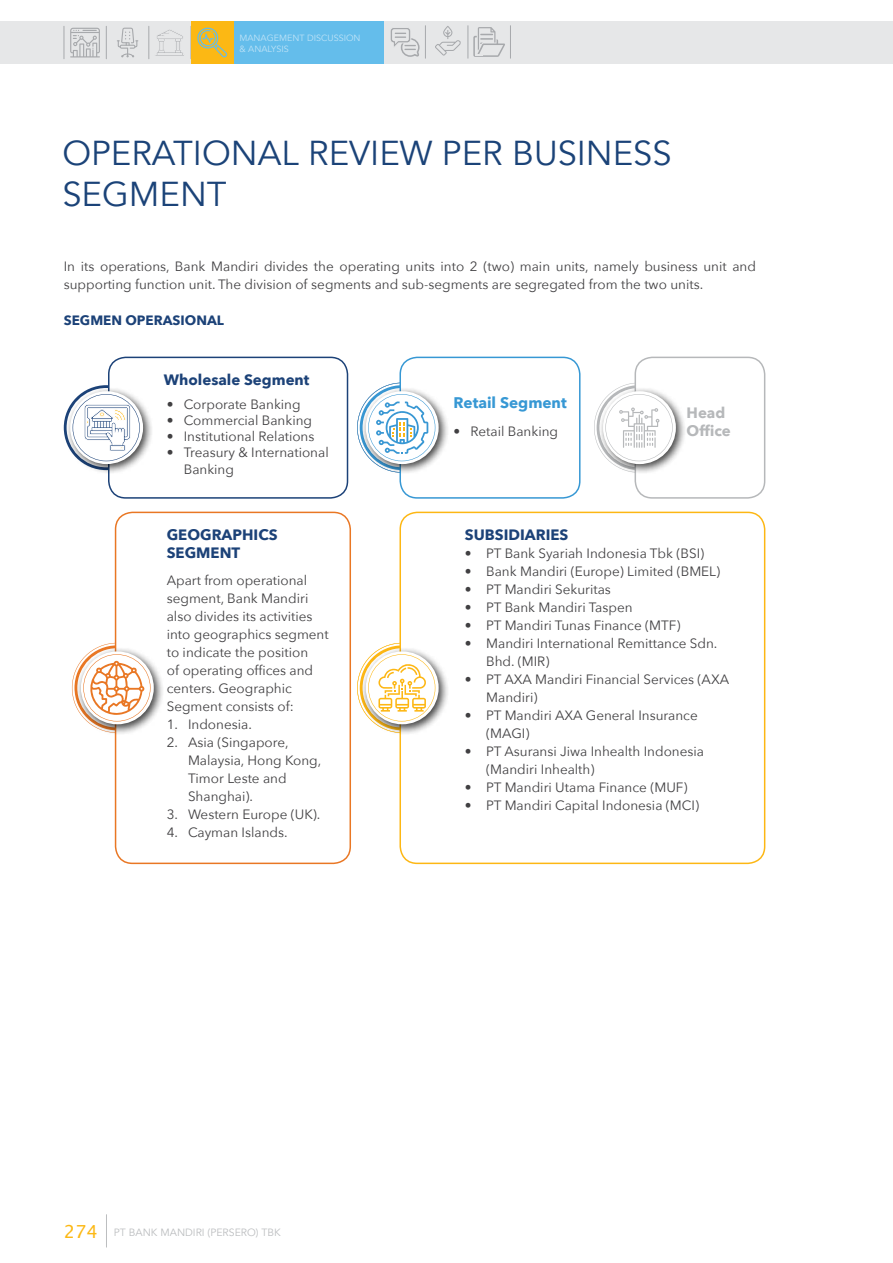
<style>
.page{position:relative;width:893px;height:1263px;background:#fff}
.page>*{position:absolute;margin:0;border:0;box-sizing:border-box;transform-origin:0 0}
.t1{font:34.5px/41.4px "Avenir";color:#1b4378}
.t2{font:700 15.3px "Avenir Next";color:#3798d4}
.t3{font:700 15px/18px "Avenir Next";color:#1c4278}
.t4{font:700 15px/18px "Avenir Next";color:#b6b8ba}
.t5{font:13.5px/18px "Avenir Next";color:#414042}
.t6{font:700 13.5px "Avenir Next";color:#1c4278}
.t7{font:10.5px "Avenir";color:#bcbec0}
.t8{font:9px/10.5px "Avenir";color:#bfe3f7}
.s1{font-family:"Lucida Grande";font-size:18px;color:#fcb814}
</style>
<div class="page">
<div style="left:0;top:21px;width:893px;height:43px;background:#e6e7e8"></div>
<hr style="left:106px;top:26px;width:1px;height:33px;background:#a7a9ac">
<hr style="left:64px;top:26px;width:1px;height:33px;background:#a7a9ac">
<hr style="left:149px;top:26px;width:1px;height:33px;background:#a7a9ac">
<svg style="left:117px;top:28px;width:21px;height:29px"></svg>
<svg style="left:70px;top:28px;width:30px;height:29px"></svg>
<svg style="left:155px;top:29px;width:29px;height:27px"></svg>
<hr style="left:425px;top:26px;width:1px;height:32px;background:#a7a9ac">
<hr style="left:468px;top:26px;width:1px;height:32px;background:#a7a9ac">
<hr style="left:510px;top:26px;width:1px;height:32px;background:#a7a9ac">
<svg style="left:473px;top:27px;width:32px;height:30px"></svg>
<svg style="left:435px;top:26px;width:26px;height:30px"></svg>
<div style="left:191px;top:21px;width:192px;height:43px;background:#64bdeb"></div>
<div style="left:191px;top:21px;width:43px;height:43px;background:#fcb814"></div>
<svg style="left:390px;top:28px;width:30px;height:29px"></svg>
<hr style="left:106px;top:1215px;width:1px;height:32px;background:#bcbec0">
<svg style="left:197px;top:27px;width:30px;height:31px"></svg>
<div style="left:108px;top:357px;width:240px;height:142px;border:2px solid #1c4278;border-radius:17px"></div>
<div style="left:115px;top:512px;width:236px;height:352px;border:2px solid #e97724;border-radius:17px"></div>
<div style="left:399px;top:357px;width:181px;height:142px;border:2px solid #3798d4;border-radius:17px"></div>
<div style="left:399px;top:512px;width:366px;height:352px;border:2px solid #fdb714;border-radius:17px"></div>
<div style="left:634px;top:357px;width:131px;height:142px;border:2px solid #b6b8ba;border-radius:17px"></div>
<div style="left:65px;top:386px;width:89px;height:89px;background:#000;opacity:.75"></div>
<div style="left:361px;top:386px;width:89px;height:89px;background:#fff"></div>
<div style="left:361px;top:646px;width:89px;height:89px;background:#000;opacity:.75"></div>
<div style="left:598px;top:386px;width:89px;height:89px;background:#fff"></div>
<div style="left:76px;top:646px;width:89px;height:89px;background:#000;opacity:.75"></div>
<svg style="left:594px;top:383px;width:90px;height:90px"></svg>
<svg style="left:64px;top:385px;width:85px;height:85px"></svg>
<svg style="left:357px;top:383px;width:90px;height:90px"></svg>
<svg style="left:72px;top:643px;width:90px;height:90px"></svg>
<svg style="left:357px;top:643px;width:90px;height:90px"></svg>
<p class="t8" style="left:239px;top:33px;width:123px">MANAGEMENT DISCUSSION &amp; ANALYSIS</p>
<h1 class="t1" style="left:62px;top:133px;width:611px">OPERATIONAL REVIEW PER BUSINESS<br>SEGMENT</h1>
<p class="t5" style="left:64px;top:256px;width:694px">In its operations, Bank Mandiri divides the operating units into 2 (two) main units, namely business unit and supporting function unit. The division of segments and sub-segments are segregated from the two units.</p>
<p class="t6" style="left:64px;top:308px;width:162px">SEGMEN OPERASIONAL</p>
<p class="t3" style="left:164px;top:371px;width:147px">Wholesale Segment</p>
<p class="t5" style="left:167px;top:394px;width:135px">• Corporate Banking</p>
<p class="t5" style="left:167px;top:411px;width:147px">• Commercial Banking</p>
<p class="t5" style="left:167px;top:427px;width:149px">• Institutional Relations</p>
<p class="t5" style="left:184px;top:444px;width:146px;line-height:16.2px;text-indent:-17px">• Treasury &amp; International<br>Banking</p>
<p class="t3" style="left:167px;top:526px;width:112px">GEOGRAPHICS<br>SEGMENT</p>
<p class="t5" style="left:167px;top:571px;width:164px">Apart from operational segment, Bank Mandiri also divides its activities into geographics segment to indicate the position<br>of operating offices and centers. Geographic<br>Segment consists of:</p>
<p class="t5" style="left:167px;top:715px;width:87px">1. Indonesia.</p>
<p class="t5" style="left:188px;top:733px;width:135px;text-indent:-21px">2. Asia (Singapore,<br>Malaysia, Hong Kong,<br>Timor Leste and<br>Shanghai).</p>
<p class="t5" style="left:167px;top:805px;width:155px">3. Western Europe (UK).</p>
<p class="t5" style="left:167px;top:823px;width:122px">4. Cayman Islands.</p>
<p class="t2" style="left:453px;top:389px;width:115px">Retail Segment</p>
<p class="t5" style="left:453px;top:422px;width:106px">• Retail Banking</p>
<p class="t4" style="left:687px;top:404px;width:46px">Head<br>Office</p>
<p class="t3" style="left:465px;top:526px;width:105px">SUBSIDIARIES</p>
<p class="t5" style="left:465px;top:544px;width:241px">• PT Bank Syariah Indonesia Tbk (BSI)</p>
<p class="t5" style="left:465px;top:562px;width:257px">• Bank Mandiri (Europe) Limited (BMEL)</p>
<p class="t5" style="left:465px;top:580px;width:147px">• PT Mandiri Sekuritas</p>
<p class="t5" style="left:465px;top:598px;width:169px">• PT Bank Mandiri Taspen</p>
<p class="t5" style="left:465px;top:616px;width:217px">• PT Mandiri Tunas Finance (MTF)</p>
<p class="t5" style="left:486px;top:634px;width:233px;text-indent:-21px">• Mandiri International Remittance Sdn.<br>Bhd. (MIR)</p>
<p class="t5" style="left:486px;top:670px;width:245px;text-indent:-21px">• PT AXA Mandiri Financial Services (AXA<br>Mandiri)</p>
<p class="t5" style="left:486px;top:706px;width:213px;text-indent:-21px">• PT Mandiri AXA General Insurance (MAGI)</p>
<p class="t5" style="left:486px;top:742px;width:219px;text-indent:-21px">• PT Asuransi Jiwa Inhealth Indonesia (Mandiri Inhealth)</p>
<p class="t5" style="left:465px;top:778px;width:224px">• PT Mandiri Utama Finance (MUF)</p>
<p class="t5" style="left:465px;top:796px;width:236px">• PT Mandiri Capital Indonesia (MCI)</p>
<p class="t7" style="left:64px;top:1226px;width:219px"><span class="s1">274</span> PT BANK MANDIRI (PERSERO) TBK</p>
</div>
